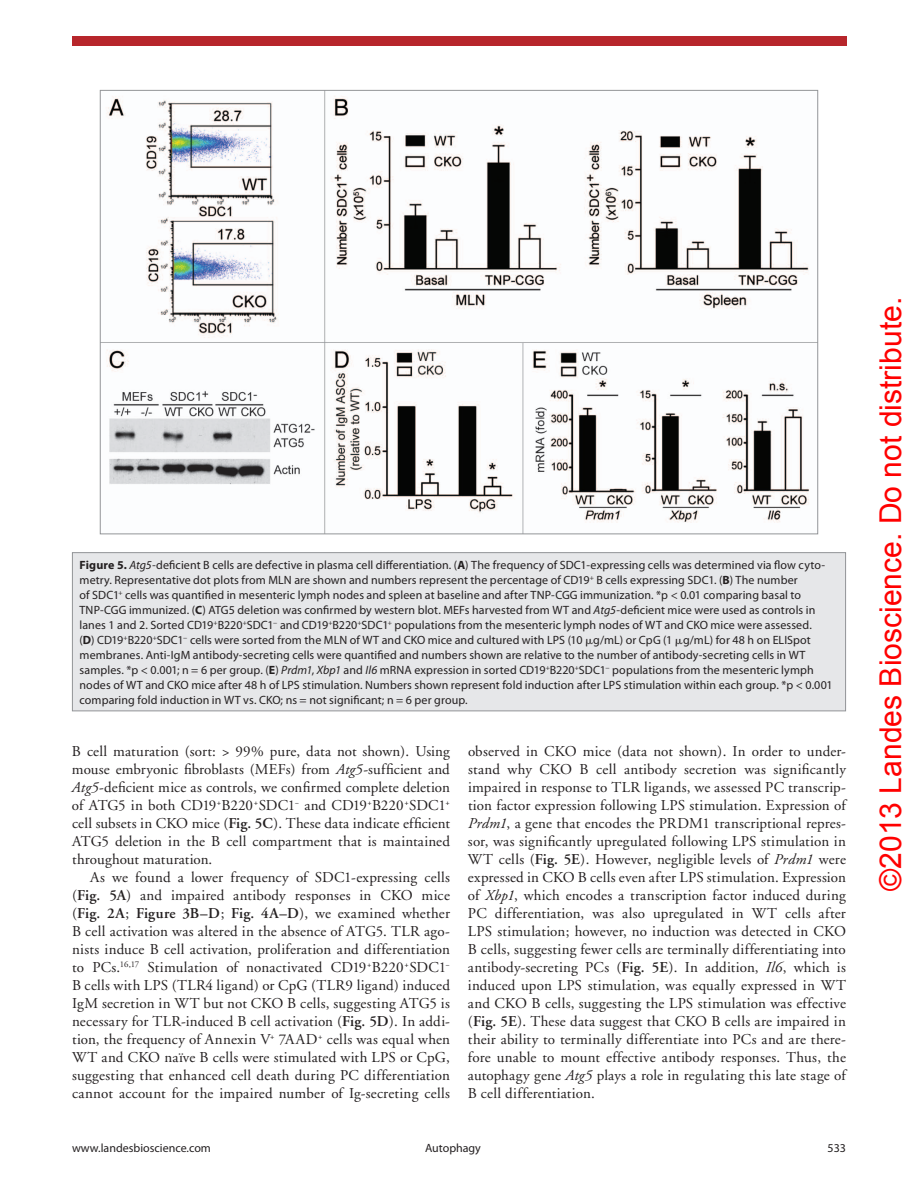
<style>
.page{position:relative;width:918px;height:1188px;background:#fff}
.page>*{position:absolute;margin:0;border:0;box-sizing:border-box;transform-origin:0 0}
.t1{font:30.15px "Arial";color:#f00}
.t2{font:15px/18px "Adobe Garamond";letter-spacing:.015em;color:#231f20;text-align:justify}
.t3{font:12px/15px "Myriad Pro";letter-spacing:.005em;color:#231f20}
.s1{font-weight:700}
.s2{font-style:italic}
.s3{font-family:"Universal Std Greekw Math Pi"}
.s4{font-weight:600}
</style>
<div class="page">
<div style="left:72px;top:36px;width:774px;height:10px;background:#b7262b"></div>
<img style="left:102px;top:92px;width:714px;height:440px">
<div style="left:72px;top:553px;width:774px;height:158px;background:#e6e7e9"></div>
<div style="left:72px;top:552px;width:774px;height:159px;border:1px solid #939598"></div>
<p class="t3" style="left:80px;top:557px;width:755px"><span class="s1">Figure 5.</span> <span class="s2">Atg5-</span>deficient B cells are defective in plasma cell differentiation. (<span class="s1">A</span>) The frequency of SDC1-expressing cells was determined via flow cyto&shy;metry. Representative dot plots from MLN are shown and numbers represent the percentage of CD19<sup>+</sup> B cells expressing SDC1. (<span class="s1">B</span>) The number<br>of SDC1<sup>+</sup> cells was quantified in mesenteric lymph nodes and spleen at baseline and after TNP-CGG immunization. *p &lt; 0.01 comparing basal to TNP-CGG immunized. (<span class="s1">C</span>) ATG5 deletion was confirmed by western blot. MEFs harvested from WT and <span class="s2">Atg5</span>-deficient mice were used as controls in lanes 1 and 2. Sorted CD19<sup>+</sup>B220<sup>+</sup>SDC1<sup>−</sup> and CD19<sup>+</sup>B220<sup>+</sup>SDC1<sup>+</sup> populations from the mesenteric lymph nodes of WT and CKO mice were assessed.<br>(<span class="s1">D</span>) CD19<sup>+</sup>B220<sup>+</sup>SDC1<sup>−</sup> cells were sorted from the MLN of WT and CKO mice and cultured with LPS (10 <span class="s3">μ</span>g/mL) or CpG (1 <span class="s3">μ</span>g/mL) for 48 h on ELIS pot membranes. Anti-I gM antibody-secreting cells were quantified and numbers shown are relative to the number of antibody-secreting cells in WT samples. *p &lt; 0.001; n = 6 per group. (<span class="s1">E</span>) <span class="s2">Prdm1</span>, <span class="s2">Xbp1</span> and <span class="s2">Il6</span> mRNA expression in sorted CD19<sup>+</sup>B220<sup>+</sup>SDC1<sup>−</sup> populations from the mesenteric lymph nodes of WT and CKO mice after 48 h of LPS stimulation. Numbers shown represent fold induction after LPS stimulation within each group. *p &lt; 0.001 comparing fold induction in WT vs. CKO; ns = not significant; n = 6 per group.</p>
<p class="t2" style="left:72px;top:743px;width:380px">B cell maturation (sort: &gt; 99% pure, data not shown). Using mouse embryonic fibroblasts (MEFs) from <span class="s2">Atg5</span>-sufficient and <span class="s2">Atg5</span>-deficient mice as controls, we confirmed complete deletion of ATG5 in both CD19<sup>+</sup>B220<sup>+</sup>SDC1<sup>−</sup> and CD19<sup>+</sup>B220<sup>+</sup>SDC1<sup>+ </sup>cell subsets in CKO mice (<span class="s4">Fig. 5C</span>). These data indicate efficient ATG5 deletion in the B cell compartment that is maintained throughout maturation.</p>
<p class="t2" style="left:72px;top:869px;width:379px;text-indent:18px">As we found a lower frequency of SDC1-expressing cells (<span class="s4">Fig. 5A</span>) and impaired antibody responses in CKO mice (<span class="s4">Fig. 2A</span>; <span class="s4">Figure 3B–D</span>; <span class="s4">Fig. 4A–D</span>), we examined whether B cell activation was altered in the absence of ATG5. TLR ago&shy;nists induce B cell activation, proliferation and differentiation to PCs.<sup>16,17</sup> Stimulation of nonactivated CD19<sup>+</sup>B220<sup>+</sup>SDC1<sup>− </sup>B cells with LPS (TLR4 ligand) or CpG (TLR9 ligand) induced IgM secretion in WT but not CKO B cells, suggesting ATG5 is necessary for TLR-induced B cell activation (<span class="s4">Fig. 5D</span>). In addi&shy;tion, the frequency of Annexin V<sup>+</sup> 7AAD<sup>+</sup> cells was equal when WT and CKO naïve B cells were stimulated with LPS or CpG, suggesting that enhanced cell death during PC differentiation cannot account for the impaired number of Ig-secreting cells</p>
<p class="t2" style="left:468px;top:743px;width:380px">observed in CKO mice (data not shown). In order to under&shy;stand why CKO B cell antibody secretion was significantly impaired in response to TLR ligands, we assessed PC transcrip&shy;tion factor expression following LPS stimulation. Expression of <span class="s2">Prdm1</span>, a gene that encodes the PRDM1 transcriptional repres&shy;sor, was significantly upregulated following LPS stimulation in WT cells (<span class="s4">Fig. 5E</span>). However, negligible levels of <span class="s2">Prdm1</span> were expressed in CKO B cells even after LPS stimulation. Expression of <span class="s2">Xbp1</span>, which encodes a transcription factor induced during PC differentiation, was also upregulated in WT cells after LPS stimulation; however, no induction was detected in CKO B cells, suggesting fewer cells are terminally differentiating into antibody-secreting PCs (<span class="s4">Fig. 5E</span>). In addition, <span class="s2">Il6</span>, which is induced upon LPS stimulation, was equally expressed in WT and CKO B cells, suggesting the LPS stimulation was effective (<span class="s4">Fig. 5E</span>). These data suggest that CKO B cells are impaired in their ability to terminally differentiate into PCs and are there&shy;fore unable to mount effective antibody responses. Thus, the autophagy gene <span class="s2">Atg5</span> plays a role in regulating this late stage of B cell differentiation.</p>
<p class="t3" style="left:72px;top:1140px;width:140px">www.landesbioscience.com</p>
<p class="t3" style="left:425px;top:1140px;width:57px">Autophagy</p>
<p class="t3" style="left:828px;top:1140px;width:20px">533</p>
<h1 class="t1" style="left:871px;top:891px;width:595px;rotate:-90deg">©2013 Landes Bioscience. Do not distribute.</h1>
</div>
